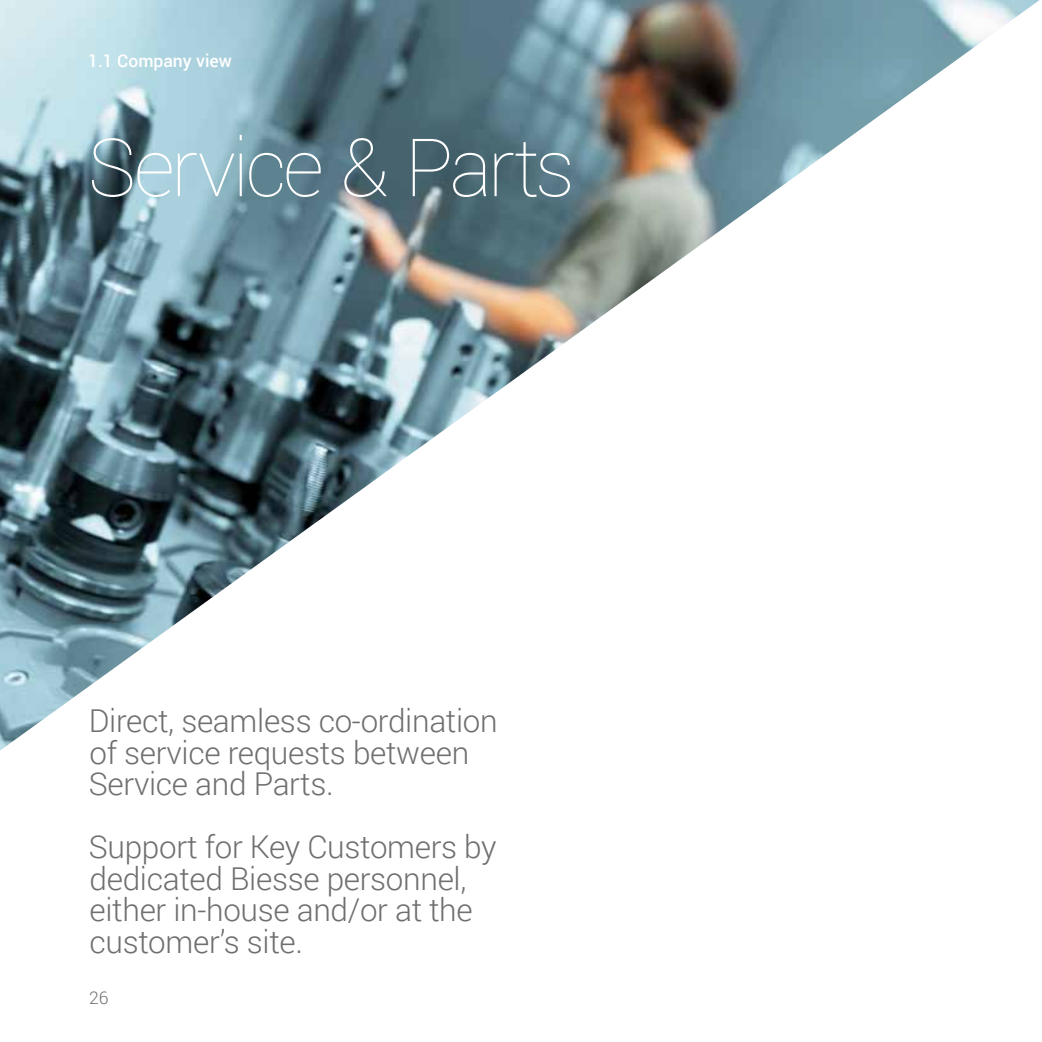
<style>
.page{position:relative;width:1042px;height:1042px;background:#fff}
.page>*{position:absolute;margin:0;border:0;box-sizing:border-box;transform-origin:0 0}
.t1{font:100 80.5px "Roboto";letter-spacing:-.045em;color:#fff}
.t2{font:300 31.5px/31.5px "Roboto";letter-spacing:-.01em;color:#706f6f}
.t3{font:500 17.5px "Roboto";color:#fff}
.t4{font:300 17.5px "Roboto";color:#706f6f}
</style>
<div class="page">
<img style="left:0;top:0;width:1039px;height:750px">
<p class="t3" style="left:88px;top:48px;width:145px">1.1 Company view</p>
<h1 class="t1" style="left:88px;top:112px;width:489px">Service &amp; Parts</h1>
<p class="t2" style="left:89px;top:704px;width:410px">Direct, seamless co-ordination of service requests between<br>Service and Parts.</p>
<p class="t2" style="left:89px;top:830px;width:409px">Support for Key Customers by dedicated Biesse personnel, either in-house and/or at the customer’s site.</p>
<p class="t4" style="left:89px;top:985px;width:21px">26</p>
</div>
